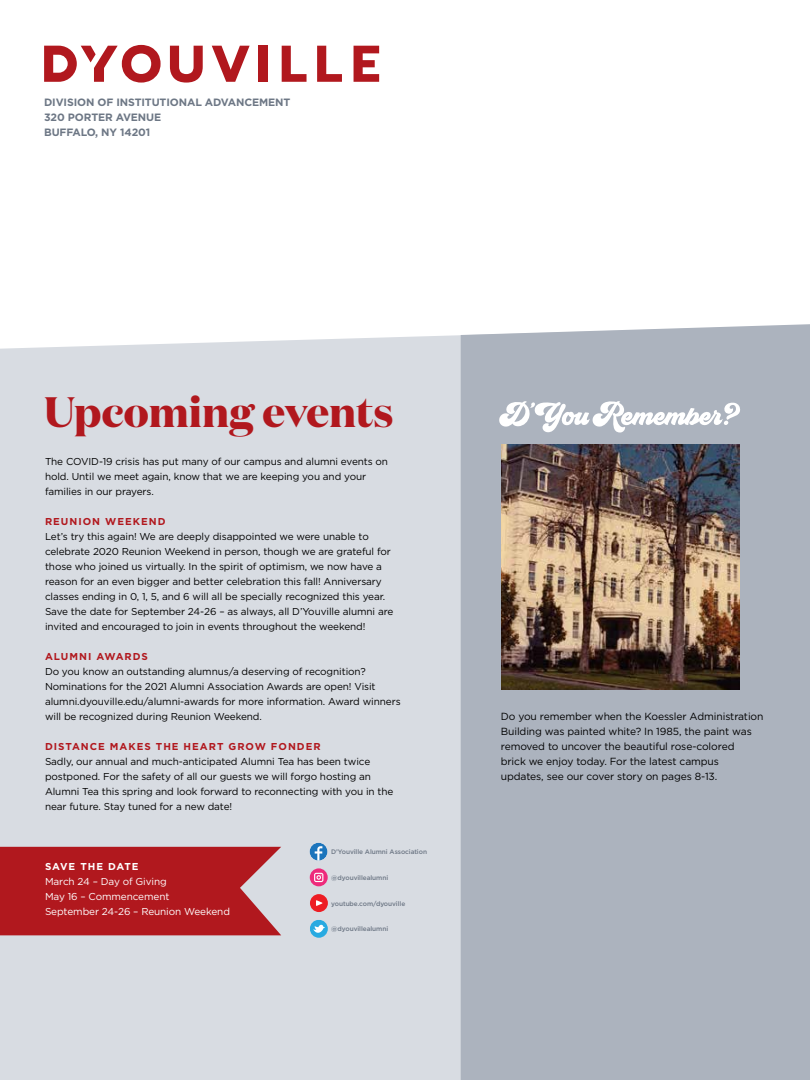
<style>
.page{position:relative;width:810px;height:1080px;background:#fff}
.page>*{position:absolute;margin:0;border:0;box-sizing:border-box;transform-origin:0 0}
.t1{font:700 42.5px "Domaine Display";color:#b1181e}
.t2{font:700 10.62px/15px "Gotham";letter-spacing:-.01em;color:#6d7785}
.t3{font:10.25px/15px "Gotham";letter-spacing:-.01em;color:#000}
.t4{font:10px/15px "Gotham";letter-spacing:-.01em;color:#000}
.t5{font:10px/15px "Gotham";letter-spacing:-.01em;color:#fff}
.t6{font:700 10px "Gotham";letter-spacing:.1em;color:#b1181e}
.t7{font:700 10px "Gotham";letter-spacing:.095em;color:#fff}
.t8{font:500 6.5px "Gotham";letter-spacing:-.01em;color:#6d7785}
</style>
<div class="page">
<div style="left:0;top:335px;width:461px;height:745px;background:#d8dce2"></div>
<div style="left:461px;top:324px;width:349px;height:756px;background:#acb3be"></div>
<svg style="left:0;top:847px;width:281px;height:88px;background:#b3262c"></svg>
<img style="left:502px;top:445px;width:237px;height:245px">
<svg style="left:170px;top:46px;width:33px;height:37px"></svg>
<svg style="left:212px;top:46px;width:38px;height:36px"></svg>
<div style="left:259px;top:46px;width:9px;height:36px;background:#b1181e"></div>
<svg style="left:282px;top:46px;width:25px;height:36px"></svg>
<svg style="left:317px;top:46px;width:25px;height:36px"></svg>
<svg style="left:354px;top:46px;width:25px;height:36px"></svg>
<svg style="left:44px;top:45px;width:117px;height:38px"></svg>
<svg style="left:499px;top:401px;width:241px;height:32px"></svg>
<svg style="left:310px;top:843px;width:18px;height:18px"></svg>
<svg style="left:315px;top:846px;width:7px;height:15px"></svg>
<svg style="left:310px;top:868px;width:18px;height:18px"></svg>
<svg style="left:314px;top:873px;width:9px;height:9px"></svg>
<div style="left:310px;top:894px;width:18px;height:18px;background:#ed1d24;border-radius:50%"></div>
<svg style="left:316px;top:900px;width:7px;height:6px"></svg>
<svg style="left:310px;top:920px;width:18px;height:18px"></svg>
<p class="t2" style="left:44px;top:95px;width:248px">DIVISION OF INSTITUTIONAL ADVANCEMENT<br>320 PORTER AVENUE<br>BUFFALO, NY 14201</p>
<h1 class="t1" style="left:44px;top:384px;width:351px">Upcoming events</h1>
<p class="t4" style="left:45px;top:454px;width:345px">The COVID-19 crisis has put many of our campus and alumni events on hold. Until we meet again, know that we are keeping you and your families in our prayers.</p>
<p class="t6" style="left:45px;top:516px;width:122px">REUNION WEEKEND</p>
<p class="t4" style="left:45px;top:529px;width:350px">Let’s try this again! We are deeply disappointed we were unable to celebrate 2020 Reunion Weekend in person, though we are grateful for those who joined us virtually. In the spirit of optimism, we now have a reason for an even bigger and better celebration this fall! Anniversary classes ending in 0, 1, 5, and 6 will all be specially recognized this year.<br>Save the date for September 24-26 – as always, all D’Youville alumni are invited and encouraged to join in events throughout the weekend!</p>
<p class="t6" style="left:45px;top:651px;width:104px">ALUMNI AWARDS</p>
<p class="t4" style="left:45px;top:664px;width:357px">Do you know an outstanding alumnus/a deserving of recognition?<br>Nominations for the 2021 Alumni Association Awards are open! Visit alumni.dyouville.edu/alumni-awards for more information. Award winners will be recognized during Reunion Weekend.</p>
<p class="t6" style="left:45px;top:741px;width:277px">DISTANCE MAKES THE HEART GROW FONDER</p>
<p class="t4" style="left:45px;top:754px;width:350px">Sadly, our annual and much-anticipated Alumni Tea has been twice postponed. For the safety of all our guests we will forgo hosting an Alumni Tea this spring and look forward to reconnecting with you in the near future. Stay tuned for a new date!</p>
<p class="t7" style="left:45px;top:861px;width:95px">SAVE THE DATE</p>
<p class="t5" style="left:45px;top:874px;width:186px">March 24 – Day of Giving<br>May 16 – Commencement<br>September 24-26 – Reunion Weekend</p>
<p class="t8" style="left:331px;top:848px;width:97px">D’Youville Alumni Association</p>
<p class="t8" style="left:331px;top:874px;width:58px">@dyouvillealumni</p>
<p class="t8" style="left:331px;top:900px;width:76px">youtube.com/dyouville</p>
<p class="t8" style="left:331px;top:925px;width:58px">@dyouvillealumni</p>
<p class="t3" style="left:501px;top:709px;width:264px">Do you remember when the Koessler Administration Building was painted white? In 1985, the paint was removed to uncover the beautiful rose-colored<br>brick we enjoy today. For the latest campus updates, see our cover story on pages 8-13.</p>
</div>
